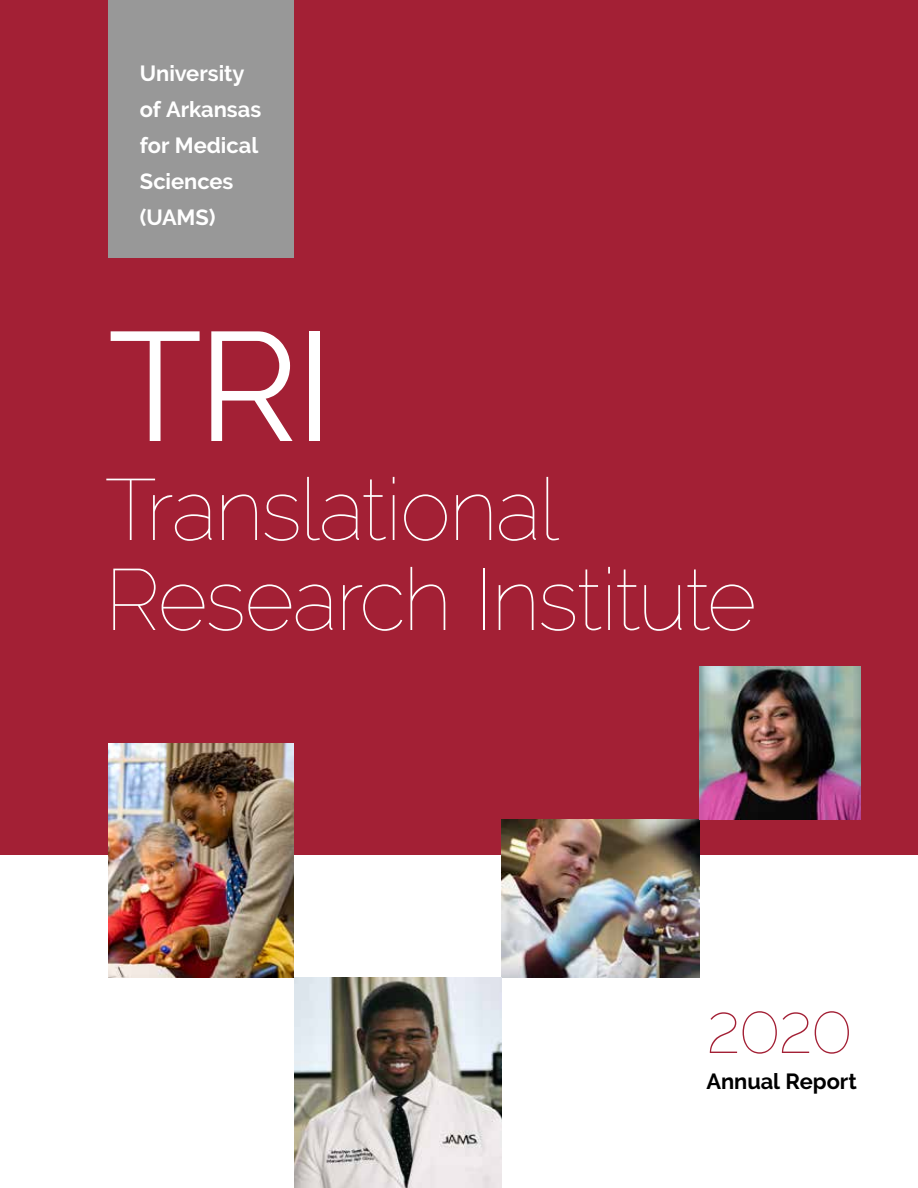
<style>
.page{position:relative;width:918px;height:1188px;background:#fff}
.page>*{position:absolute;margin:0;border:0;box-sizing:border-box;transform-origin:0 0}
.t1{font:154.5px "Raleway";color:#fff}
.t2{font:100 86.4px/90px "Raleway";letter-spacing:-.025em;color:#fff}
.t3{font:100 70.05px "Raleway";color:#a32035}
.t4{font:700 21.9px/36px "Raleway";color:#fff}
.t5{font:700 21.9px "Raleway";letter-spacing:-.005em;color:#000}
</style>
<div class="page">
<div style="left:0;top:0;width:918px;height:855px;background:#a32035"></div>
<img style="left:502px;top:820px;width:198px;height:157px">
<img style="left:108px;top:743px;width:186px;height:234px">
<div style="left:108px;top:0;width:186px;height:258px;background:#989898"></div>
<img style="left:294px;top:977px;width:208px;height:211px">
<img style="left:700px;top:667px;width:161px;height:153px">
<p class="t4" style="left:140px;top:57px;width:123px">University of Arkansas for Medical<br>Sciences (UAMS)</p>
<h1 class="t1" style="left:108px;top:315px;width:227px">TRI</h1>
<h2 class="t2" style="left:105px;top:473px;width:653px">Translational<br>Research Institute</h2>
<h3 class="t3" style="left:706px;top:1001px;width:148px">2020</h3>
<p class="t5" style="left:706px;top:1072px;width:152px">Annual Report</p>
</div>
